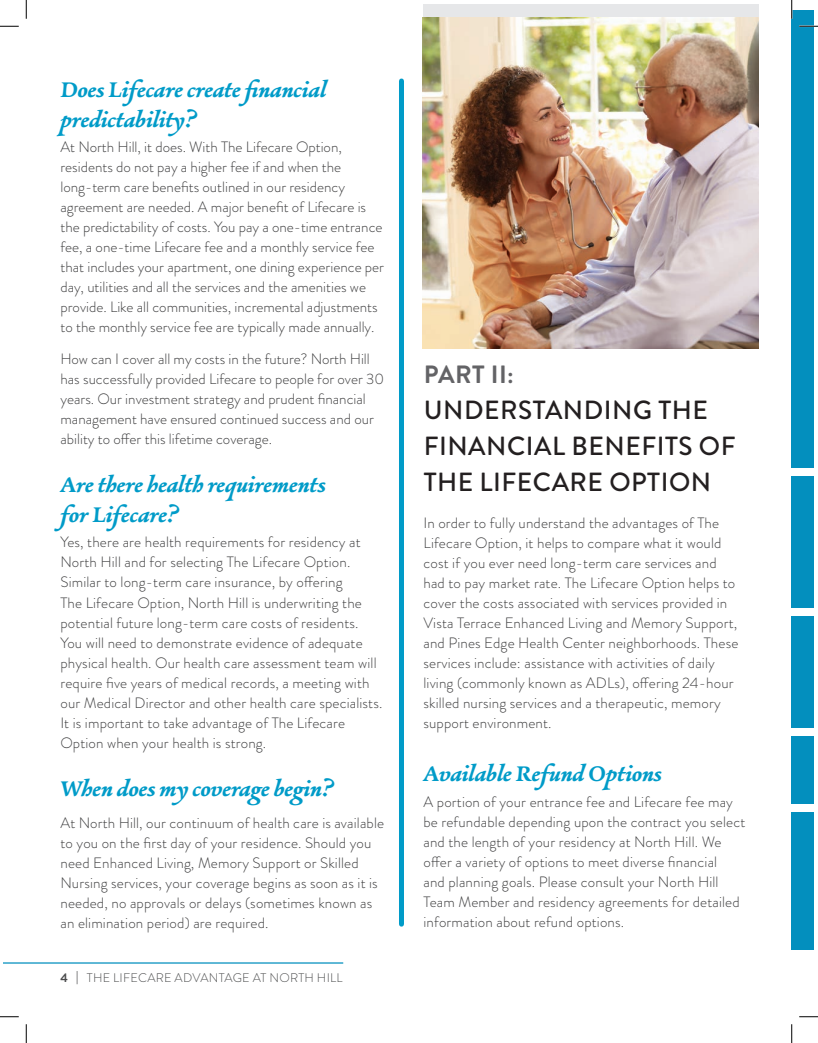
<style>
.page{position:relative;width:818px;height:1043px;background:#fff}
.page>*{position:absolute;margin:0;border:0;box-sizing:border-box;transform-origin:0 0}
.Sub_Headings_-_blue{font:700 27.5px/30px "Alize";color:#009bc8}
.Headlines{font:500 26.25px/36.2px "Brandon Grotesque";letter-spacing:.02em;color:#231f20}
.body_copy{font:700 25px "Brandon Grotesque";letter-spacing:.02em;color:#636366}
.body_copy-2{font:300 15px/20px "Brandon Grotesque";letter-spacing:.01em;color:#3e3e3f}
.t1{font:300 12.5px "Brandon Grotesque";letter-spacing:.02em;color:#4b4c4d}
.s1{font-weight:700}
</style>
<div class="page">
<hr style="left:4px;top:962px;width:339px;height:1px;background:#038fbe">
<div style="left:399px;top:81px;width:5px;height:843px;background:#009bc8"></div>
<div style="left:423px;top:4px;width:335px;height:344px;background:#e6e7e9"></div>
<img style="left:423px;top:17px;width:335px;height:331px">
<div style="left:791px;top:10px;width:23px;height:939px;background:#038fbe"></div>
<div style="left:773px;top:468px;width:41px;height:7px;background:#fff"></div>
<div style="left:773px;top:608px;width:41px;height:8px;background:#fff"></div>
<div style="left:773px;top:728px;width:41px;height:7px;background:#fff"></div>
<div style="left:773px;top:804px;width:41px;height:7px;background:#fff"></div>
<svg style="left:0;top:25px;width:19px;height:2px"></svg>
<svg style="left:799px;top:25px;width:19px;height:2px"></svg>
<svg style="left:0;top:1016px;width:19px;height:1px"></svg>
<svg style="left:799px;top:1016px;width:19px;height:1px"></svg>
<svg style="left:25px;top:0;width:2px;height:19px"></svg>
<svg style="left:25px;top:1024px;width:2px;height:18px"></svg>
<svg style="left:791px;top:0;width:1px;height:19px"></svg>
<svg style="left:791px;top:1024px;width:1px;height:18px"></svg>
<p class="Sub_Headings_-_blue" style="left:60px;top:74px;width:267px">Does Lifecare create financial predictability?</p>
<p class="body_copy-2" style="left:60px;top:137px;width:325px">At North Hill, it does. With The Lifecare Option, residents do not pay a higher fee if and when the long-term care benefits outlined in our residency agreement are needed. A major benefit of Lifecare is the predictability of costs. You pay a one-time entrance fee, a one-time Lifecare fee and a monthly service fee that includes your apartment, one dining experience per day, utilities and all the services and the amenities we provide. Like all communities, incremental adjustments to the monthly service fee are typically made annually.</p>
<p class="body_copy-2" style="left:60px;top:348px;width:325px">How can I cover all my costs in the future? North Hill has successfully provided Lifecare to people for over 30 years. Our investment strategy and prudent financial management have ensured continued success and our ability to offer this lifetime coverage.</p>
<p class="Sub_Headings_-_blue" style="left:60px;top:469px;width:267px">Are there health requirements for Lifecare?</p>
<p class="body_copy-2" style="left:60px;top:532px;width:323px">Yes, there are health requirements for residency at North Hill and for selecting The Lifecare Option.<br>Similar to long-term care insurance, by offering<br>The Lifecare Option, North Hill is underwriting the potential future long-term care costs of residents.<br>You will need to demonstrate evidence of adequate physical health. Our health care assessment team will require five years of medical records, a meeting with our Medical Director and other health care specialists.<br>It is important to take advantage of The Lifecare Option when your health is strong.</p>
<p class="Sub_Headings_-_blue" style="left:60px;top:772px;width:276px">When does my coverage begin?</p>
<p class="body_copy-2" style="left:60px;top:812px;width:325px">At North Hill, our continuum of health care is available to you on the first day of your residence. Should you need Enhanced Living, Memory Support or Skilled Nursing services, your coverage begins as soon as it is needed, no approvals or delays (sometimes known as an elimination period) are required.</p>
<p class="t1" style="left:60px;top:969px;width:283px"><span class="s1">4 |</span> THE LIFECARE ADVANTAGE AT NORTH HILL</p>
<p class="body_copy" style="left:423px;top:356px;width:92px">PART II:</p>
<p class="Headlines" style="left:423px;top:392px;width:313px">UNDERSTANDING THE<br>FINANCIAL BENEFITS OF<br>THE LIFECARE OPTION</p>
<p class="body_copy-2" style="left:423px;top:513px;width:316px">In order to fully understand the advantages of The Lifecare Option, it helps to compare what it would cost if you ever need long-term care services and had to pay market rate. The Lifecare Option helps to cover the costs associated with services provided in Vista Terrace Enhanced Living and Memory Support, and Pines Edge Health Center neighborhoods. These services include: assistance with activities of daily living (commonly known as ADLs), offering 24-hour skilled nursing services and a therapeutic, memory support environment.</p>
<p class="Sub_Headings_-_blue" style="left:423px;top:758px;width:240px">Available Refund Options</p>
<p class="body_copy-2" style="left:423px;top:791px;width:323px">A portion of your entrance fee and Lifecare fee may be refundable depending upon the contract you select and the length of your residency at North Hill. We offer a variety of options to meet diverse financial<br>and planning goals. Please consult your North Hill Team Member and residency agreements for detailed information about refund options.</p>
</div>
